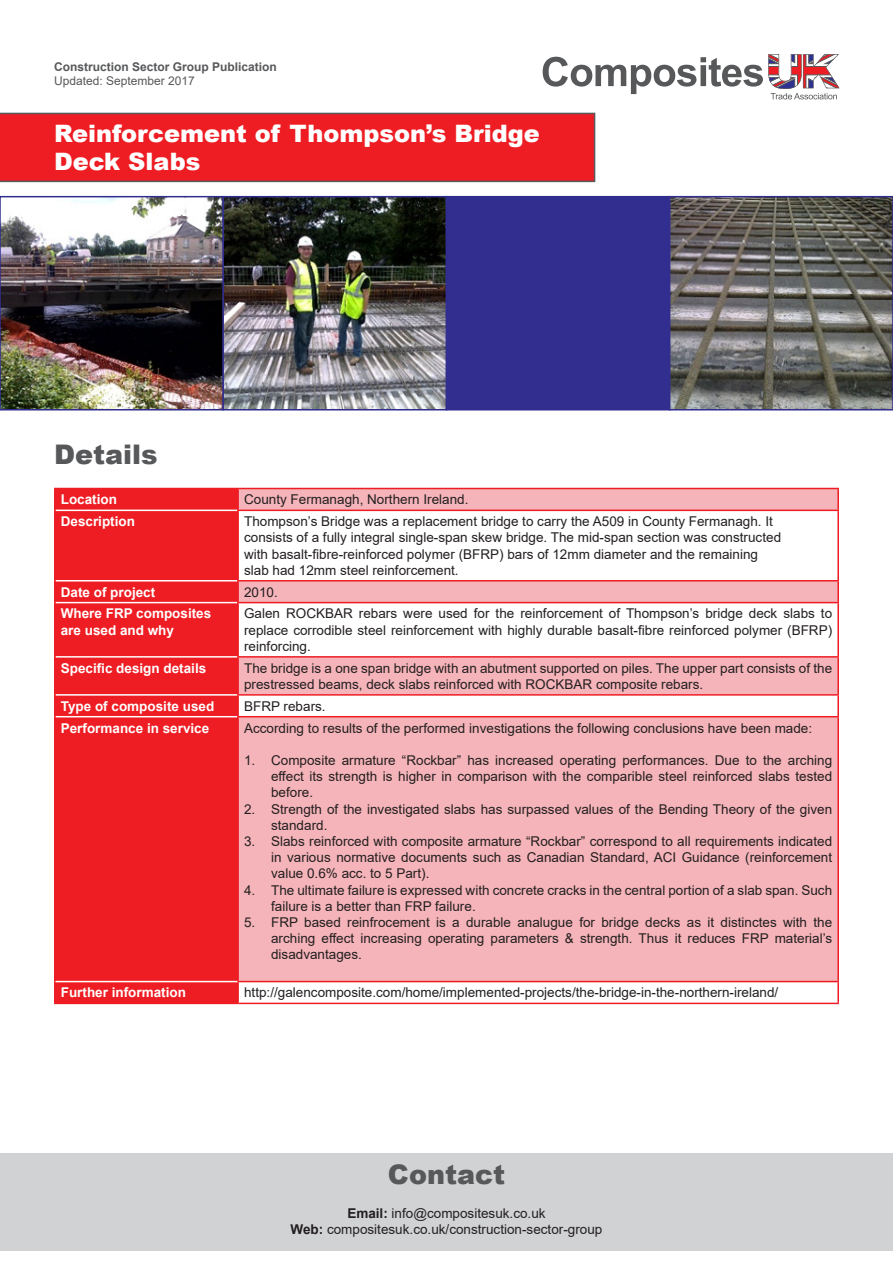
<style>
.page{position:relative;width:893px;height:1263px;background:#fff}
.page>*{position:absolute;margin:0;border:0;box-sizing:border-box;transform-origin:0 0}
.t1{font:900 27px "Arial";color:#57585a}
.t2{font:900 24px/28.8px "Arial";color:#fff}
.t3{font:13.5px/16.2px "Arial";color:#231f20;text-align:justify}
.t4{font:700 13.5px/16.2px "Arial";color:#fff}
.t5{font:700 12px "Arial";color:#57585a}
.t6{font:12px "Arial";color:#57585a}
.s1{font-weight:700}
</style>
<div class="page">
<svg style="left:543px;top:54px;width:296px;height:45px"></svg>
<div style="left:0;top:113px;width:595px;height:69px;background:#ee1d23"></div>
<img style="left:3px;top:199px;width:441px;height:208px">
<div style="left:0;top:196px;width:224px;height:214px;border:2px solid #322e8f"></div>
<div style="left:222px;top:196px;width:225px;height:214px;border:2px solid #322e8f"></div>
<div style="left:446px;top:196px;width:224px;height:214px;background:#322e8f"></div>
<img style="left:672px;top:199px;width:218px;height:208px">
<div style="left:669px;top:196px;width:224px;height:214px;border:2px solid #322e8f"></div>
<div style="left:56px;top:489px;width:181px;height:514px;background:#ee1d23"></div>
<div style="left:238px;top:488px;width:600px;height:22px;background:#f5b4b9"></div>
<svg style="left:239px;top:581px;width:598px;height:21px;background:#f4afb4"></svg>
<svg style="left:239px;top:603px;width:598px;height:400px;fill:#f5b4b9"></svg>
<hr style="left:56px;top:510px;width:181px;height:1px;background:#fff">
<hr style="left:56px;top:580px;width:181px;height:1px;background:#fff">
<hr style="left:56px;top:602px;width:181px;height:1px;background:#fff">
<hr style="left:56px;top:656px;width:181px;height:2px;background:#fff">
<hr style="left:56px;top:694px;width:181px;height:2px;background:#fff">
<hr style="left:56px;top:716px;width:181px;height:1px;background:#fff">
<hr style="left:238px;top:488px;width:601px;height:1px;background:#ee1d23">
<hr style="left:837px;top:489px;width:2px;height:21px;background:#ee1d23">
<hr style="left:237px;top:510px;width:602px;height:1px;background:#ee1d23">
<hr style="left:837px;top:511px;width:2px;height:69px;background:#ee1d23">
<hr style="left:237px;top:580px;width:602px;height:1px;background:#ee1d23">
<hr style="left:837px;top:581px;width:2px;height:21px;background:#ee1d23">
<hr style="left:237px;top:602px;width:602px;height:1px;background:#ee1d23">
<hr style="left:837px;top:603px;width:2px;height:53px;background:#ee1d23">
<hr style="left:237px;top:656px;width:602px;height:2px;background:#ee1d23">
<hr style="left:837px;top:658px;width:2px;height:36px;background:#ee1d23">
<hr style="left:237px;top:694px;width:602px;height:2px;background:#ee1d23">
<hr style="left:837px;top:696px;width:2px;height:20px;background:#ee1d23">
<hr style="left:237px;top:716px;width:602px;height:1px;background:#ee1d23">
<hr style="left:837px;top:717px;width:2px;height:264px;background:#ee1d23">
<hr style="left:237px;top:981px;width:602px;height:1px;background:#ee1d23">
<hr style="left:837px;top:982px;width:2px;height:21px;background:#ee1d23">
<hr style="left:238px;top:1003px;width:601px;height:1px;background:#ee1d23">
<hr style="left:54px;top:488px;width:184px;height:1px;background:#ee1d23">
<hr style="left:54px;top:489px;width:2px;height:21px;background:#ee1d23">
<hr style="left:237px;top:489px;width:2px;height:21px;background:#ee1d23">
<hr style="left:54px;top:510px;width:2px;height:71px;background:#ee1d23">
<hr style="left:237px;top:511px;width:2px;height:69px;background:#ee1d23">
<hr style="left:54px;top:581px;width:2px;height:22px;background:#ee1d23">
<hr style="left:237px;top:581px;width:2px;height:21px;background:#ee1d23">
<hr style="left:54px;top:603px;width:2px;height:54px;background:#ee1d23">
<hr style="left:237px;top:603px;width:2px;height:53px;background:#ee1d23">
<hr style="left:54px;top:657px;width:2px;height:38px;background:#ee1d23">
<hr style="left:237px;top:658px;width:2px;height:36px;background:#ee1d23">
<hr style="left:54px;top:695px;width:2px;height:22px;background:#ee1d23">
<hr style="left:237px;top:696px;width:2px;height:20px;background:#ee1d23">
<hr style="left:54px;top:717px;width:2px;height:264px;background:#ee1d23">
<hr style="left:237px;top:717px;width:2px;height:264px;background:#ee1d23">
<hr style="left:54px;top:981px;width:2px;height:22px;background:#ee1d23">
<hr style="left:237px;top:982px;width:2px;height:21px;background:#ee1d23">
<hr style="left:54px;top:1003px;width:184px;height:1px;background:#ee1d23">
<hr style="left:56px;top:981px;width:181px;height:1px;background:#fff">
<div style="left:0;top:1153px;width:893px;height:97px;background:#d1d2d4"></div>
<p class="t5" style="left:54px;top:58px;width:224px">Construction Sector Group Publication</p>
<p class="t6" style="left:54px;top:73px;width:142px">Updated: September 2017</p>
<p class="t2" style="left:54px;top:118px;width:487px">Reinforcement of Thompson’s Bridge<br>Deck Slabs</p>
<p class="t1" style="left:54px;top:434px;width:105px">Details</p>
<p class="t4" style="left:61px;top:492px;width:58px">Location</p>
<p class="t3" style="left:244px;top:491px;width:226px">County Fermanagh, Northern Ireland.</p>
<p class="t4" style="left:61px;top:513px;width:76px">Description</p>
<p class="t3" style="left:244px;top:513px;width:530px">Thompson’s Bridge was a replacement bridge to carry the A509 in County Fermanagh. It</p>
<p class="t3" style="left:244px;top:529px;width:538px">consists of a fully integral single-span skew bridge. The mid-span section was constructed</p>
<p class="t3" style="left:244px;top:546px;width:515px">with basalt-fibre-reinforced polymer (BFRP) bars of 12mm diameter and the remaining</p>
<p class="t3" style="left:244px;top:562px;width:216px">slab had 12mm steel reinforcement.</p>
<p class="t4" style="left:61px;top:584px;width:96px">Date of project</p>
<p class="t3" style="left:244px;top:584px;width:35px">2010.</p>
<p class="t4" style="left:61px;top:606px;width:152px">Where FRP composites are used and why</p>
<p class="t3" style="left:244px;top:605px;width:590px">Galen ROCKBAR rebars were used for the reinforcement of Thompson’s bridge deck slabs to replace corrodible steel reinforcement with highly durable basalt-fibre reinforced polymer (BFRP) reinforcing.</p>
<p class="t4" style="left:61px;top:660px;width:147px">Specific design details</p>
<p class="t3" style="left:244px;top:660px;width:590px">The bridge is a one span bridge with an abutment supported on piles. The upper part consists of the prestressed beams, deck slabs reinforced with ROCKBAR composite rebars.</p>
<p class="t4" style="left:61px;top:698px;width:155px">Type of composite used</p>
<p class="t3" style="left:244px;top:698px;width:83px">BFRP rebars.</p>
<p class="t4" style="left:61px;top:720px;width:150px">Performance in service</p>
<p class="t3" style="left:244px;top:720px;width:570px">According to results of the performed investigations the following conclusions have been made:</p>
<p class="t3" style="left:271px;top:752px;width:563px;text-indent:-27px">1. Сomposite armature “Rockbar” has increased operating performances. Due to the arching effect its strength is higher in comparison with the comparible steel reinforced slabs tested before.</p>
<p class="t3" style="left:271px;top:801px;width:563px;text-indent:-27px">2. Strength of the investigated slabs has surpassed values of the Bending Theory of the given standard.</p>
<p class="t3" style="left:271px;top:833px;width:563px;text-indent:-27px">3. Slabs reinforced with composite armature “Rockbar” correspond to all requirements indicated in various normative documents such as Canadian Standard, ACI Guidance (reinforcement value 0.6% acc. to 5 Part).</p>
<p class="t3" style="left:271px;top:882px;width:563px;text-indent:-27px">4. The ultimate failure is expressed with concrete cracks in the central portion of a slab span. Such failure is a better than FRP failure.</p>
<p class="t3" style="left:271px;top:914px;width:563px;text-indent:-27px">5. FRP based reinfrocement is a durable analugue for bridge decks as it distinctes with the arching effect increasing operating parameters &amp; strength. Thus it reduces FRP material’s disadvantages.</p>
<p class="t4" style="left:61px;top:985px;width:127px">Further information</p>
<p class="t3" style="left:244px;top:984px;width:536px">http://galencomposite.com/home/implemented-projects/the-bridge-in-the-northern-ireland/</p>
<p class="t1" style="left:388px;top:1154px;width:119px">Contact</p>
<p class="t3" style="left:347px;top:1205px;width:200px"><span class="s1">Email:</span> info@compositesuk.co.uk</p>
<p class="t3" style="left:291px;top:1221px;width:313px"><span class="s1">Web:</span> compositesuk.co.uk/construction-sector-group</p>
</div>
